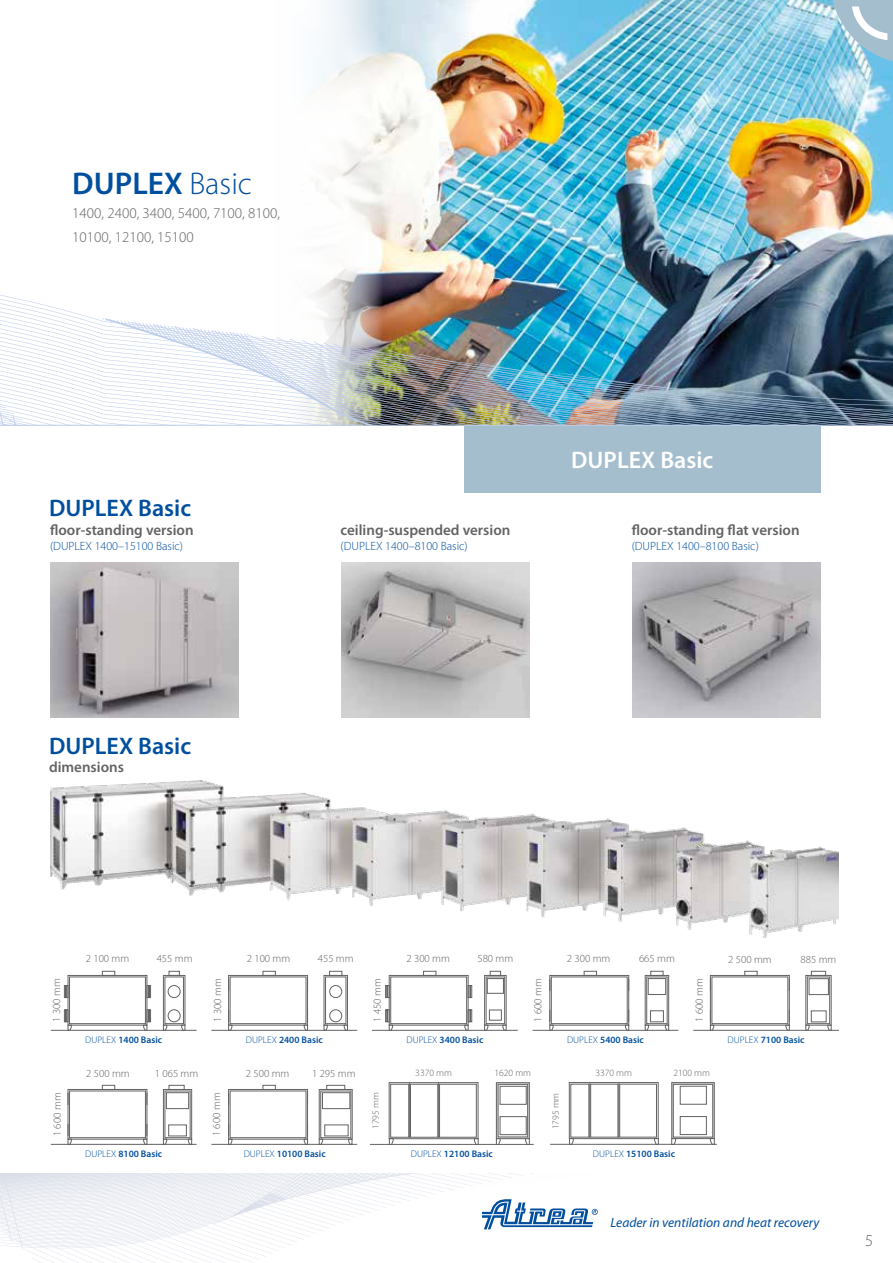
<style>
.page{position:relative;width:893px;height:1263px;background:#fff}
.page>*{position:absolute;margin:0;border:0;box-sizing:border-box;transform-origin:0 0}
.t1{font:600 31.5px "Myriad Pro";color:#004f9f}
.t2{font:600 24px "Myriad Pro";color:#004f9f}
.t3{font:600 24px "Myriad Pro";color:#fff}
.t4{font:300 16.5px "Myriad Pro";color:#646363}
.t5{font:600 15px "Myriad Pro";color:#646363}
.t6{font:300 15px/24px "Myriad Pro";color:#646363}
.t7{font:italic 13.5px "Myriad Pro";color:#004f9f}
.t8{font:300 12px "Myriad Pro";color:#004f9f}
.t9{font:300 10.8px "Myriad Pro";color:#646363}
.t10{font:600 9.6px "Myriad Pro";color:#004f9f}
.t11{font:300 9.6px "Myriad Pro";color:#646363}
.s1{font-weight:300}
</style>
<div class="page">
<img style="left:315px;top:0;width:578px;height:228px">
<img style="left:50px;top:781px;width:789px;height:156px">
<img style="left:0;top:228px;width:893px;height:197px">
<div style="left:464px;top:425px;width:357px;height:68px;background:#a5becd"></div>
<hr style="left:0;top:425px;width:893px;height:1px;background:#bccdeb">
<svg style="left:830px;top:0;width:63px;height:63px"></svg>
<svg style="left:0;top:1174px;width:598px;height:89px"></svg>
<img style="left:51px;top:563px;width:188px;height:155px">
<img style="left:342px;top:563px;width:188px;height:155px">
<img style="left:632px;top:563px;width:188px;height:155px">
<hr style="left:51px;top:1030px;width:146px;height:1px;background:#646363">
<svg style="left:64px;top:971px;width:121px;height:60px"></svg>
<hr style="left:51px;top:1144px;width:146px;height:1px;background:#646363">
<svg style="left:68px;top:1085px;width:124px;height:60px"></svg>
<div style="left:166px;top:1092px;width:23px;height:17px;border:1px solid #646363"></div>
<div style="left:168px;top:1125px;width:19px;height:11px;border:1px solid #646363"></div>
<hr style="left:693px;top:1030px;width:146px;height:1px;background:#646363">
<svg style="left:710px;top:971px;width:121px;height:60px"></svg>
<div style="left:809px;top:978px;width:20px;height:17px;border:1px solid #646363"></div>
<hr style="left:211px;top:1144px;width:146px;height:1px;background:#646363">
<svg style="left:228px;top:1085px;width:124px;height:60px"></svg>
<div style="left:322px;top:1092px;width:28px;height:17px;border:1px solid #646363"></div>
<hr style="left:533px;top:1030px;width:145px;height:1px;background:#646363">
<svg style="left:549px;top:971px;width:120px;height:60px"></svg>
<div style="left:648px;top:978px;width:18px;height:17px;border:1px solid #646363"></div>
<div style="left:650px;top:1010px;width:14px;height:12px;border:1px solid #646363"></div>
<hr style="left:372px;top:1030px;width:146px;height:1px;background:#646363">
<svg style="left:385px;top:971px;width:121px;height:60px"></svg>
<div style="left:487px;top:978px;width:17px;height:15px;border:1px solid #646363"></div>
<div style="left:489px;top:1010px;width:13px;height:10px;border:1px solid #646363"></div>
<hr style="left:211px;top:1030px;width:146px;height:1px;background:#646363">
<svg style="left:228px;top:971px;width:120px;height:60px"></svg>
<div style="left:389px;top:1082px;width:89px;height:57px;border:1px solid #646363"></div>
<svg style="left:389px;top:1138px;width:89px;height:6px"></svg>
<hr style="left:370px;top:1144px;width:164px;height:1px;background:#646363">
<svg style="left:496px;top:1082px;width:33px;height:2px"></svg>
<svg style="left:496px;top:1084px;width:34px;height:61px"></svg>
<div style="left:500px;top:1086px;width:26px;height:18px;border:1px solid #646363"></div>
<div style="left:391px;top:1084px;width:18px;height:53px;border:1px solid #646363"></div>
<div style="left:410px;top:1084px;width:28px;height:53px;border:1px solid #646363"></div>
<div style="left:439px;top:1084px;width:37px;height:53px;border:1px solid #646363"></div>
<div style="left:500px;top:1116px;width:26px;height:19px;border:1px solid #646363"></div>
<hr style="left:409px;top:1082px;width:1px;height:56px;background:#646363">
<hr style="left:438px;top:1082px;width:1px;height:56px;background:#646363">
<svg style="left:672px;top:1082px;width:42px;height:57px"></svg>
<div style="left:673px;top:1084px;width:40px;height:53px;background:#fff;border:1px solid #646363"></div>
<div style="left:569px;top:1082px;width:89px;height:57px;border:1px solid #646363"></div>
<svg style="left:569px;top:1138px;width:90px;height:6px"></svg>
<hr style="left:550px;top:1144px;width:167px;height:1px;background:#646363">
<div style="left:680px;top:1086px;width:26px;height:18px;background:#fff;border:1px solid #646363"></div>
<div style="left:590px;top:1084px;width:28px;height:53px;border:1px solid #646363"></div>
<div style="left:620px;top:1084px;width:37px;height:53px;border:1px solid #646363"></div>
<div style="left:680px;top:1116px;width:26px;height:19px;background:#fff;border:1px solid #646363"></div>
<hr style="left:589px;top:1082px;width:1px;height:56px;background:#646363">
<hr style="left:619px;top:1082px;width:1px;height:56px;background:#646363">
<svg style="left:710px;top:1138px;width:5px;height:6px"></svg>
<svg style="left:671px;top:1138px;width:5px;height:7px"></svg>
<h1 class="t1" style="left:72px;top:166px;width:181px">DUPLEX <span class="s1">Basic</span></h1>
<h3 class="t6" style="left:72px;top:201px;width:209px">1400, 2400, 3400, 5400, 7100, 8100,<br>10100, 12100, 15100</h3>
<h2 class="t2" style="left:49px;top:495px;width:144px">DUPLEX Basic</h2>
<h3 class="t5" style="left:50px;top:522px;width:145px">floor-standing version</h3>
<p class="t8" style="left:50px;top:539px;width:134px">(DUPLEX 1400–15100 Basic)</p>
<h3 class="t5" style="left:341px;top:522px;width:171px">ceiling-suspended version</h3>
<p class="t8" style="left:341px;top:539px;width:129px">(DUPLEX 1400–8100 Basic)</p>
<h2 class="t3" style="left:571px;top:447px;width:144px">DUPLEX Basic</h2>
<h3 class="t5" style="left:632px;top:522px;width:169px">floor-standing flat version</h3>
<p class="t8" style="left:632px;top:539px;width:129px">(DUPLEX 1400–8100 Basic)</p>
<h2 class="t2" style="left:49px;top:733px;width:144px">DUPLEX Basic</h2>
<h3 class="t5" style="left:49px;top:759px;width:76px">dimensions</h3>
<p class="t9" style="left:51px;top:1022px;width:45px;rotate:-90deg">1 300 mm</p>
<p class="t9" style="left:51px;top:1136px;width:45px;rotate:-90deg">1 600 mm</p>
<p class="t9" style="left:86px;top:953px;width:45px">2 100 mm</p>
<p class="t9" style="left:157px;top:953px;width:37px">455 mm</p>
<p class="t9" style="left:247px;top:953px;width:45px">2 100 mm</p>
<p class="t9" style="left:318px;top:953px;width:37px">455 mm</p>
<p class="t9" style="left:406px;top:953px;width:45px">2 300 mm</p>
<p class="t9" style="left:477px;top:953px;width:37px">580 mm</p>
<p class="t9" style="left:567px;top:953px;width:45px">2 300 mm</p>
<p class="t9" style="left:639px;top:953px;width:37px">665 mm</p>
<p class="t9" style="left:728px;top:953px;width:45px">2 500 mm</p>
<p class="t9" style="left:800px;top:953px;width:37px">885 mm</p>
<p class="t9" style="left:212px;top:1022px;width:45px;rotate:-90deg">1 300 mm</p>
<p class="t9" style="left:371px;top:1022px;width:45px;rotate:-90deg">1 450 mm</p>
<p class="t9" style="left:532px;top:1022px;width:45px;rotate:-90deg">1 600 mm</p>
<p class="t9" style="left:693px;top:1022px;width:45px;rotate:-90deg">1 600 mm</p>
<p class="t10" style="left:85px;top:1034px;width:78px"><span class="s1">DUPLEX</span> 1400 Basic</p>
<p class="t9" style="left:86px;top:1067px;width:45px">2 500 mm</p>
<p class="t9" style="left:155px;top:1067px;width:45px">1 065 mm</p>
<p class="t9" style="left:211px;top:1136px;width:45px;rotate:-90deg">1 600 mm</p>
<p class="t10" style="left:246px;top:1034px;width:78px"><span class="s1">DUPLEX</span> 2400 Basic</p>
<p class="t10" style="left:406px;top:1034px;width:78px"><span class="s1">DUPLEX</span> 3400 Basic</p>
<p class="t10" style="left:567px;top:1034px;width:78px"><span class="s1">DUPLEX</span> 5400 Basic</p>
<p class="t10" style="left:728px;top:1034px;width:78px"><span class="s1">DUPLEX</span> 7100 Basic</p>
<p class="t11" style="left:595px;top:1067px;width:38px">3370 mm</p>
<p class="t11" style="left:673px;top:1067px;width:38px">2100 mm</p>
<p class="t11" style="left:550px;top:1129px;width:38px;rotate:-90deg">1795 mm</p>
<p class="t11" style="left:415px;top:1067px;width:38px">3370 mm</p>
<p class="t11" style="left:495px;top:1067px;width:38px">1620 mm</p>
<p class="t9" style="left:246px;top:1067px;width:45px">2 500 mm</p>
<p class="t9" style="left:312px;top:1067px;width:45px">1 295 mm</p>
<p class="t11" style="left:370px;top:1129px;width:38px;rotate:-90deg">1795 mm</p>
<p class="t10" style="left:85px;top:1148px;width:78px"><span class="s1">DUPLEX</span> 8100 Basic</p>
<p class="t10" style="left:244px;top:1148px;width:84px"><span class="s1">DUPLEX</span> 10100 Basic</p>
<p class="t10" style="left:411px;top:1148px;width:84px"><span class="s1">DUPLEX</span> 12100 Basic</p>
<p class="t10" style="left:593px;top:1148px;width:84px"><span class="s1">DUPLEX</span> 15100 Basic</p>
<h3 class="t7" style="left:611px;top:1215px;width:210px">Leader in ventilation and heat recovery</h3>
<h3 class="t4" style="left:865px;top:1231px;width:10px">5</h3>
</div>
